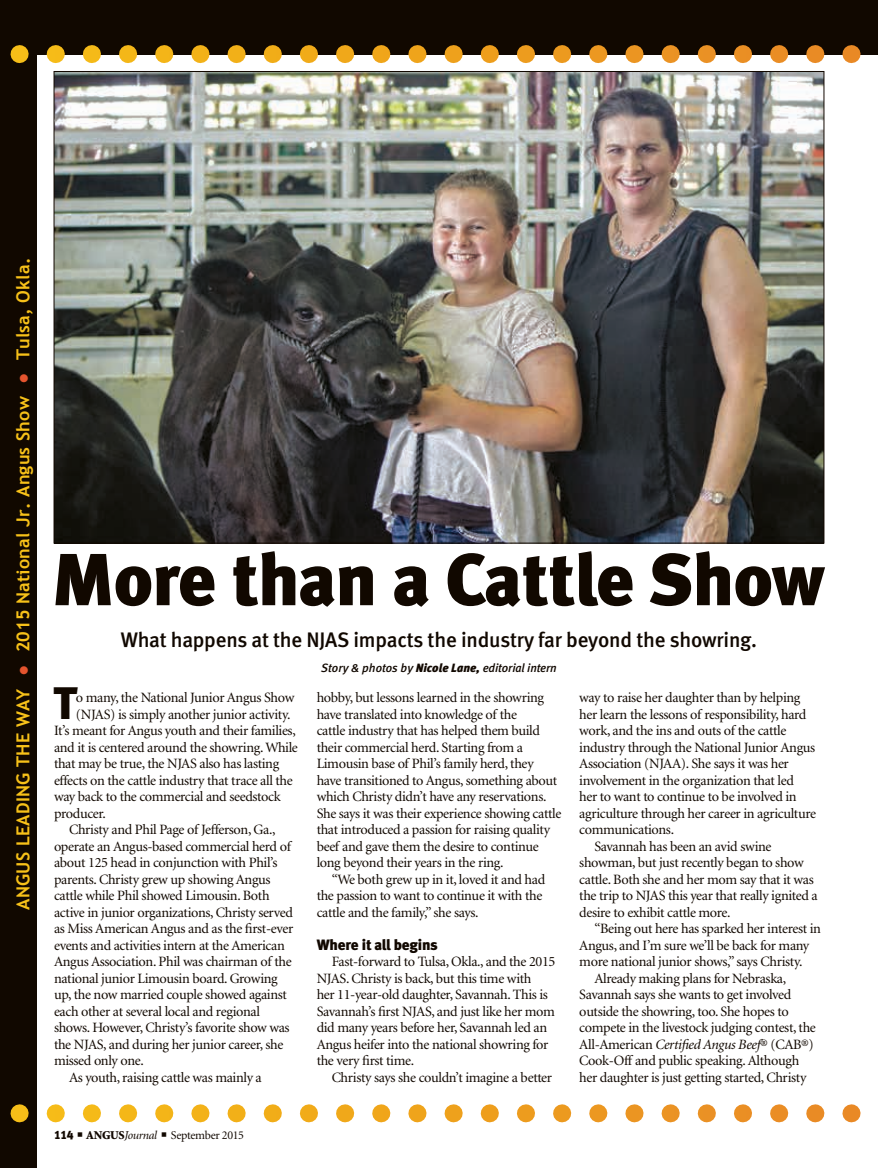
<style>
.page{position:relative;width:878px;height:1168px;background:#fff}
.page>*{position:absolute;margin:0;border:0;box-sizing:border-box;transform-origin:0 0}
.headline{font:73.5px "Meta Black LF";letter-spacing:-.01em;color:#110800}
.Drop_Cap{font:45.45px "Meta Black LF";color:#110800}
.deck{font:21px "Meta Medium LF";letter-spacing:-.01em;color:#110800}
.t1{font:700 18px "Trebuchet MS";letter-spacing:.01em;color:#f7c119}
.subhead{font:15px "Meta Black LF";letter-spacing:-.01em;color:#110800}
.body_text{font:14.25px/16.5px "Minion";letter-spacing:-.025em;color:#110800}
.Drop_Cap-2{font:14.25px "Minion";letter-spacing:-.025em;color:#110800}
.byline{font:italic 12px "Meta Medium LF";letter-spacing:-.01em;color:#110800}
.t2{font:12px "Minion";letter-spacing:-.025em;color:#110800}
.s1{font-size:25.5px;color:#e5542e}
.s2{font-family:"Meta Black LF"}
.s3{font-weight:900}
.s4{font-style:italic}
</style>
<div class="page">
<div style="left:0;top:0;width:36px;height:1168px;background:#110800"></div>
<div style="left:0;top:0;width:878px;height:55px;background:#110800"></div>
<svg style="left:20px;top:45px;width:841px;height:18px"></svg>
<svg style="left:20px;top:1104px;width:841px;height:18px"></svg>
<img style="left:56px;top:73px;width:766px;height:468px">
<p class="t1" style="left:12px;top:909px;width:653px;rotate:-90deg">ANGUS LEADING THE WAY <span class="s1">•</span> 2015 National Jr. Angus Show <span class="s1">•</span> Tulsa, Okla.</p>
<p class="headline" style="left:52px;top:535px;width:774px">More than a Cattle Show</p>
<p class="deck" style="left:121px;top:627px;width:637px">What happens at the NJAS impacts the industry far beyond the showring.</p>
<p class="byline" style="left:321px;top:661px;width:237px">Story &amp; photos by <span class="s2">Nicole Lane,</span> editorial intern</p>
<p class="Drop_Cap" style="left:54px;top:675px;width:25px">T</p>
<p class="Drop_Cap-2" style="left:76px;top:690px;width:220px">o many, the National Junior Angus Show</p>
<p class="Drop_Cap-2" style="left:76px;top:707px;width:216px">(NJAS) is simply another junior activity.</p>
<p class="Drop_Cap-2" style="left:54px;top:723px;width:243px">It’s meant for Angus youth and their families,</p>
<p class="Drop_Cap-2" style="left:54px;top:740px;width:245px">and it is centered around the showring. While</p>
<p class="Drop_Cap-2" style="left:54px;top:756px;width:227px">that may be true, the NJAS also has lasting</p>
<p class="Drop_Cap-2" style="left:54px;top:773px;width:240px">effects on the cattle industry that trace all the</p>
<p class="Drop_Cap-2" style="left:54px;top:789px;width:228px">way back to the commercial and seedstock</p>
<p class="Drop_Cap-2" style="left:54px;top:806px;width:53px">producer.</p>
<p class="body_text" style="left:54px;top:822px;width:241px;text-indent:15px">Christy and Phil Page of Jefferson, Ga., operate an Angus-based commercial herd of about 125 head in conjunction with Phil’s parents. Christy grew up showing Angus cattle while Phil showed Limousin. Both active in junior organizations, Christy served as Miss American Angus and as the first-ever events and activities intern at the American Angus Association. Phil was chairman of the national junior Limousin board. Growing up, the now married couple showed against each other at several local and regional shows. However, Christy’s favorite show was the NJAS, and during her junior career, she missed only one.</p>
<p class="body_text" style="left:69px;top:1069px;width:194px">As youth, raising cattle was mainly a</p>
<p class="t2" style="left:54px;top:1129px;width:191px"><span class="s2">114</span> ■ <span class="s3">ANGUS</span><span class="s4">Journal</span> ■ September 2015</p>
<p class="body_text" style="left:316px;top:690px;width:246px">hobby, but lessons learned in the showring have translated into knowledge of the<br>cattle industry that has helped them build their commercial herd. Starting from a Limousin base of Phil’s family herd, they have transitioned to Angus, something about which Christy didn’t have any reservations.<br>She says it was their experience showing cattle that introduced a passion for raising quality beef and gave them the desire to continue long beyond their years in the ring.</p>
<p class="body_text" style="left:316px;top:871px;width:230px;text-indent:15px">“We both grew up in it, loved it and had the passion to want to continue it with the cattle and the family,” she says.</p>
<p class="subhead" style="left:316px;top:935px;width:123px">Where it all begins</p>
<p class="body_text" style="left:316px;top:954px;width:240px;text-indent:15px">Fast-forward to Tulsa, Okla., and the 2015<br>NJAS. Christy is back, but this time with<br>her 11-year-old daughter, Savannah. This is Savannah’s first NJAS, and just like her mom did many years before her, Savannah led an Angus heifer into the national showring for the very first time.</p>
<p class="body_text" style="left:332px;top:1069px;width:222px">Christy says she couldn’t imagine a better</p>
<p class="body_text" style="left:579px;top:690px;width:238px">way to raise her daughter than by helping her learn the lessons of responsibility, hard work, and the ins and outs of the cattle industry through the National Junior Angus Association (NJAA). She says it was her involvement in the organization that led<br>her to want to continue to be involved in agriculture through her career in agriculture communications.</p>
<p class="body_text" style="left:579px;top:838px;width:240px;text-indent:15px">Savannah has been an avid swine showman, but just recently began to show cattle. Both she and her mom say that it was the trip to NJAS this year that really ignited a desire to exhibit cattle more.</p>
<p class="body_text" style="left:579px;top:921px;width:243px;text-indent:15px">“Being out here has sparked her interest in<br>Angus, and I’m sure we’ll be back for many more national junior shows,” says Christy.</p>
<p class="body_text" style="left:579px;top:970px;width:238px;text-indent:15px">Already making plans for Nebraska, Savannah says she wants to get involved outside the showring, too. She hopes to compete in the livestock judging contest, the All-American <span class="s4">Certified Angus Beef</span>® (CAB®)<br>Cook-Off and public speaking. Although her daughter is just getting started, Christy</p>
</div>
